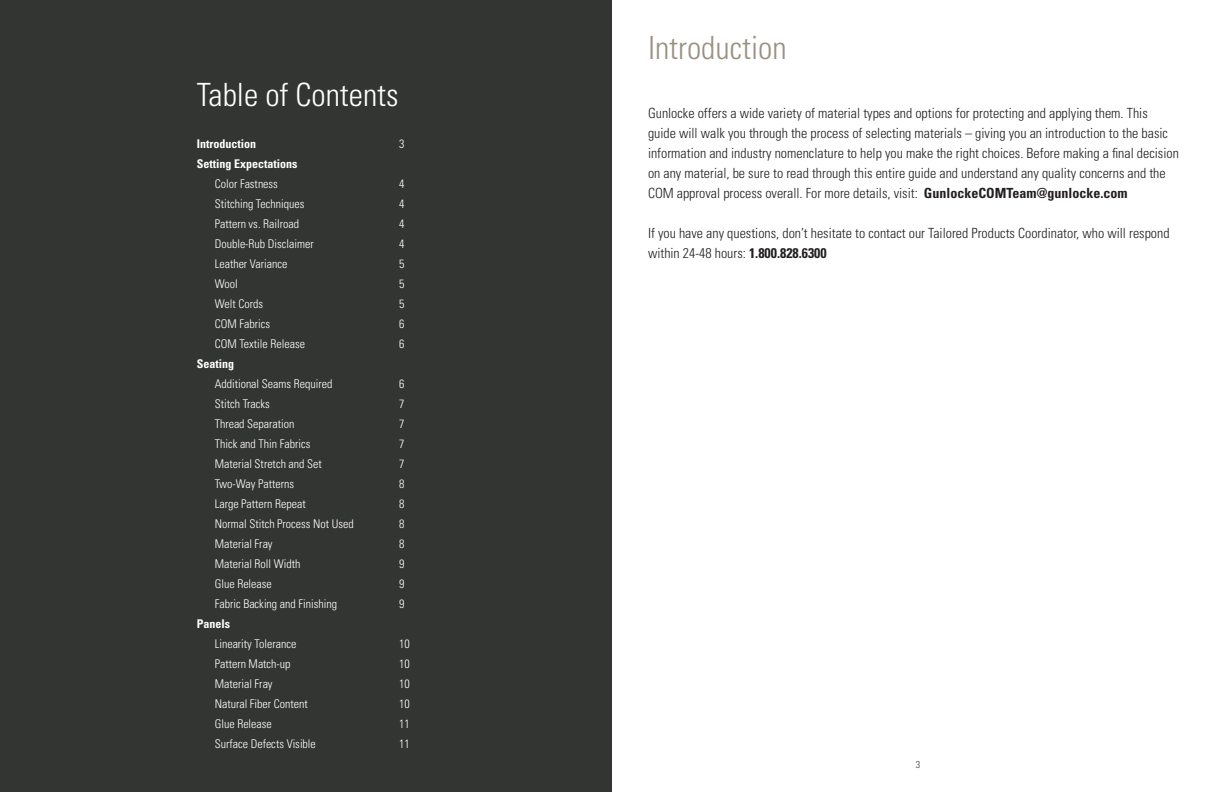
<style>
.page{position:relative;width:1224px;height:792px;background:#fff}
.page>*{position:absolute;margin:0;border:0;box-sizing:border-box;transform-origin:0 0}
.t1{font:300 condensed 32px "Univers LT Std";color:#fff}
.t2{font:300 condensed 32px "Univers LT Std";color:#9b9182}
.t3{font:300 condensed 14px/20px "Univers LT Std";color:#231f20}
.t4{font:300 condensed 12px/20px "Univers LT Std";color:#fff}
.t5{font:700 condensed 12px/20px "Univers LT Std";color:#fff}
.t6{font:300 condensed 10px "Univers LT Std";color:#353b40}
.s1{font-weight:700}
</style>
<div class="page">
<div style="left:0;top:0;width:612px;height:792px;background:#333532"></div>
<h1 class="t1" style="left:197px;top:75px;width:203px">Table of Contents</h1>
<p class="t5" style="left:197px;top:134px;width:102px">Introduction<br>Setting Expectations</p>
<p class="t4" style="left:215px;top:174px;width:101px">Color Fastness<br>Stitching Techniques<br>Pattern vs. Railroad<br>Double-Rub Disclaimer<br>Leather Variance<br>Wool<br>Welt Cords<br>COM Fabrics<br>COM Textile Release</p>
<p class="t5" style="left:197px;top:354px;width:39px">Seating</p>
<p class="t4" style="left:215px;top:374px;width:141px">Additional Seams Required<br>Stitch Tracks<br>Thread Separation<br>Thick and Thin Fabrics<br>Material Stretch and Set<br>Two-Way Patterns<br>Large Pattern Repeat<br>Normal Stitch Process Not Used<br>Material Fray<br>Material Roll Width<br>Glue Release<br>Fabric Backing and Finishing</p>
<p class="t5" style="left:197px;top:614px;width:35px">Panels</p>
<p class="t4" style="left:215px;top:634px;width:103px">Linearity Tolerance<br>Pattern Match-up<br>Material Fray<br>Natural Fiber Content<br>Glue Release<br>Surface Defects Visible</p>
<p class="t4" style="left:399px;top:134px;width:7px">3</p>
<p class="t4" style="left:399px;top:174px;width:7px;text-align:justify">4<br>4<br>4<br>4<br>5<br>5<br>5<br>6<br>6</p>
<p class="t4" style="left:399px;top:374px;width:7px;text-align:justify">6<br>7<br>7<br>7<br>7<br>8<br>8<br>8<br>8<br>9<br>9<br>9</p>
<p class="t4" style="left:399px;top:634px;width:12px;text-align:justify">10<br>10<br>10<br>10<br>11<br>11</p>
<h1 class="t2" style="left:648px;top:29px;width:140px">Introduction</h1>
<p class="t3" style="left:648px;top:103px;width:532px">Gunlocke offers a wide variety of material types and options for protecting and applying them. This guide will walk you through the process of selecting materials – giving you an introduction to the basic information and industry nomenclature to help you make the right choices. Before making a final decision on any material, be sure to read through this entire guide and understand any quality concerns and the COM approval process overall. For more details, visit: <span class="s1">GunlockeCOMTeam@gunlocke.com</span></p>
<p class="t3" style="left:648px;top:223px;width:523px">If you have any questions, don’t hesitate to contact our Tailored Products Coordinator, who will respond within 24-48 hours: <span class="s1">1.800.828.6300</span></p>
<p class="t6" style="left:916px;top:759px;width:6px">3</p>
</div>
